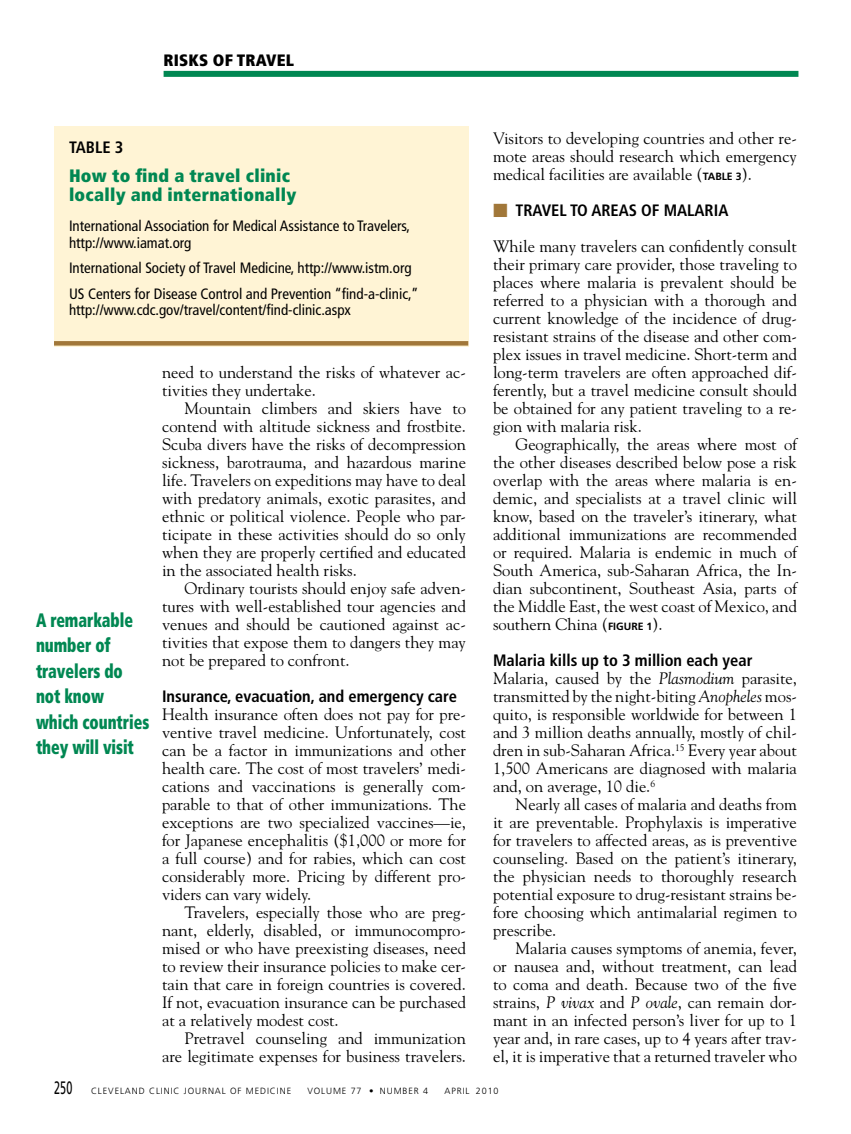
<style>
.page{position:relative;width:851px;height:1134px;background:#fff}
.page>*{position:absolute;margin:0;border:0;box-sizing:border-box;transform-origin:0 0}
.t1{font:900 condensed 19.5px/25.5px "Frutiger LT Std";letter-spacing:-.005em;color:#008752;scale:.8 1}
.t2{font:900 condensed 18px/19.5px "Frutiger LT Std";letter-spacing:.015em;color:#008752}
.t3{font:16.5px/18px "Goudy Std";color:#000;text-align:justify}
.t4{font:700 condensed 16.5px "Frutiger LT Std";color:#000}
.t5{font:900 condensed 16.5px "Frutiger LT Std";letter-spacing:.01em;color:#000}
.t6{font:condensed 15px/16.5px "Frutiger LT Std";color:#000}
.t7{font:300 9px "Frutiger LT Std";letter-spacing:.1em;color:#000}
.s1{font-family:"Frutiger LT Std";font-weight:700;font-size:10.5px}
.s2{font-family:"Universal Std Newswith Comm Pi";font-weight:400;font-stretch:normal;color:#a17739}
.s3{font-style:italic}
.s4{font-weight:400;font-size:18px}
</style>
<div class="page">
<div style="left:164px;top:71px;width:634px;height:6px;background:#008752"></div>
<div style="left:54px;top:126px;width:414px;height:220px;background:#fff4d5"></div>
<div style="left:54px;top:341px;width:414px;height:5px;background:#a17739"></div>
<p class="t5" style="left:164px;top:51px;width:132px">Risks of Travel</p>
<p class="t4" style="left:69px;top:138px;width:56px">Table 3</p>
<p class="t2" style="left:69px;top:166px;width:229px">How to find a travel clinic locally and internationally</p>
<p class="t6" style="left:69px;top:218px;width:342px">International Association for Medical Assistance to Travelers, http://www.iamat.org</p>
<p class="t6" style="left:69px;top:256px;width:351px;line-height:25.5px">International Society of Travel Medicine, http://www.istm.org<br>US Centers for Disease Control and Prevention “find-a-clinic,”</p>
<p class="t6" style="left:69px;top:302px;width:283px">http://www.cdc.gov/travel/content/find-clinic.aspx</p>
<p class="t1" style="left:36px;top:607px;width:143px">A remarkable number of travelers do not know which countries they will visit</p>
<p class="t3" style="left:162px;top:363px;width:305px">need to understand the risks of whatever ac&shy;tivities they undertake.</p>
<p class="t3" style="left:162px;top:399px;width:305px;text-indent:23px">Mountain climbers and skiers have to contend with altitude sickness and frostbite.<br>Scuba divers have the risks of decompression sickness, barotrauma, and hazardous marine life. Travelers on expeditions may have to deal with predatory animals, exotic parasites, and ethnic or political violence. People who par&shy;ticipate in these activities should do so only when they are properly certified and educated in the associated health risks.</p>
<p class="t3" style="left:162px;top:579px;width:305px;text-indent:23px">Ordinary tourists should enjoy safe adven&shy;tures with well-established tour agencies and venues and should be cautioned against ac&shy;tivities that expose them to dangers they may not be prepared to confront.</p>
<p class="t4" style="left:162px;top:687px;width:296px">Insurance, evacuation, and emergency care</p>
<p class="t3" style="left:162px;top:705px;width:305px">Health insurance often does not pay for pre&shy;ventive travel medicine. Unfortunately, cost can be a factor in immunizations and other health care. The cost of most travelers’ medi&shy;cations and vaccinations is generally com&shy;parable to that of other immunizations. The exceptions are two specialized vaccines—ie, for Japanese encephalitis ($1,000 or more for a full course) and for rabies, which can cost considerably more. Pricing by different pro&shy;viders can vary widely.</p>
<p class="t3" style="left:162px;top:903px;width:305px;text-indent:23px">Travelers, especially those who are preg&shy;nant, elderly, disabled, or immunocompro&shy;mised or who have preexisting diseases, need to review their insurance policies to make cer&shy;tain that care in foreign countries is covered.<br>If not, evacuation insurance can be purchased at a relatively modest cost.</p>
<p class="t3" style="left:162px;top:1029px;width:305px;text-align:right">Pretravel counseling and immunization are legitimate expenses for business travelers.</p>
<p class="t3" style="left:493px;top:129px;width:305px">Visitors to developing countries and other re&shy;mote areas should research which emergency medical facilities are available (<span class="s1">TABLE 3</span>).</p>
<p class="t4" style="left:493px;top:200px;width:237px"><span class="s2">■</span> travel to areas of malaria</p>
<p class="t3" style="left:493px;top:237px;width:305px">While many travelers can confidently consult their primary care provider, those traveling to places where malaria is prevalent should be referred to a physician with a thorough and current knowledge of the incidence of drug&shy;resistant strains of the disease and other com&shy;plex issues in travel medicine. Short-term and long-term travelers are often approached dif&shy;ferently, but a travel medicine consult should be obtained for any patient traveling to a re&shy;gion with malaria risk.</p>
<p class="t3" style="left:493px;top:435px;width:306px;text-indent:23px">Geographically, the areas where most of the other diseases described below pose a risk overlap with the areas where malaria is en&shy;demic, and specialists at a travel clinic will know, based on the traveler’s itinerary, what additional immunizations are recommended or required. Malaria is endemic in much of South America, sub-Saharan Africa, the In&shy;dian subcontinent, Southeast Asia, parts of the Middle East, the west coast of Mexico, and southern China (<span class="s1">FIGURE 1</span>).</p>
<p class="t4" style="left:493px;top:650px;width:261px">Malaria kills up to 3 million each year</p>
<p class="t3" style="left:493px;top:669px;width:305px">Malaria, caused by the <span class="s3">Plasmodium</span> parasite, transmitted by the night-biting <span class="s3">Anopheles</span> mos&shy;quito, is responsible worldwide for between 1 and 3 million deaths annually, mostly of chil&shy;dren in sub-Saharan Africa.<sup>15</sup> Every year about 1,500 Americans are diagnosed with malaria and, on average, 10 die.<sup>6</sup></p>
<p class="t3" style="left:493px;top:795px;width:305px;text-indent:23px">Nearly all cases of malaria and deaths from it are preventable. Prophylaxis is imperative for travelers to affected areas, as is preventive counseling. Based on the patient’s itinerary, the physician needs to thoroughly research potential exposure to drug-resistant strains be&shy;fore choosing which antimalarial regimen to prescribe.</p>
<p class="t3" style="left:493px;top:939px;width:305px;text-indent:23px">Malaria causes symptoms of anemia, fever, or nausea and, without treatment, can lead to coma and death. Because two of the five strains, <span class="s3">P vivax</span> and <span class="s3">P ovale</span>, can remain dor&shy;mant in an infected person’s liver for up to 1 year and, in rare cases, up to 4 years after trav&shy;el, it is imperative that a returned traveler who</p>
<p class="t7" style="left:54px;top:1085px;width:239px"><span class="s4">250</span> CLEVELAND CLINIC JOURNAL OF MEDICINE</p>
<p class="t7" style="left:307px;top:1085px;width:122px">VOLUME 77 • NUMBER 4</p>
<p class="t7" style="left:444px;top:1085px;width:56px">APRIL 2010</p>
</div>
